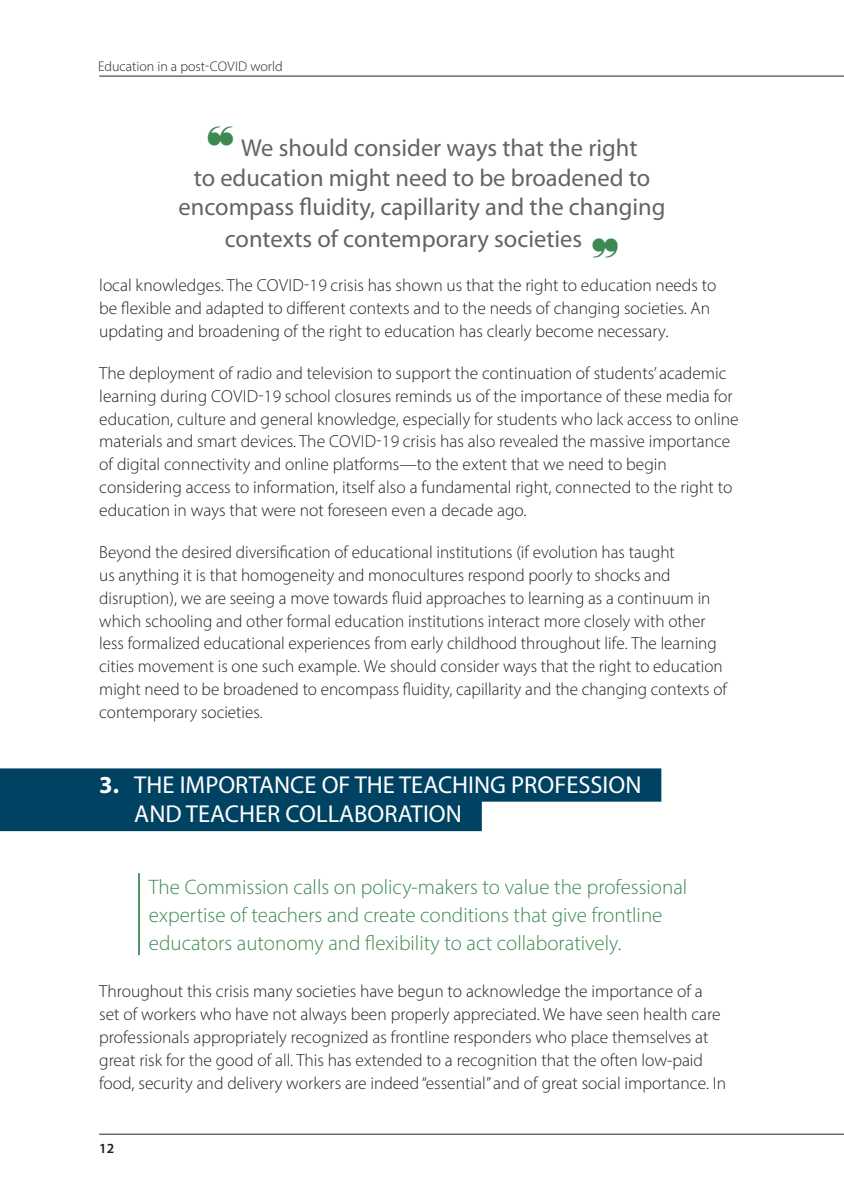
<style>
.page{position:relative;width:844px;height:1191px;background:#fff}
.page>*{position:absolute;margin:0;border:0;box-sizing:border-box;transform-origin:0 0}
.t1{font:24.5px "Myriad Pro";color:#656365}
.t2{font:24.5px/29.4px "Myriad Pro";color:#fff}
.t3{font:300 21px/28px "Myriad Pro";color:#3d8953}
.t4{font:300 17.5px/22.8px "Myriad Pro";color:#241f1f}
.t5{font:300 14px "Myriad Pro";color:#241f1f}
.t6{font:600 14px "Myriad Pro";color:#241f1f}
.s1{color:#3d8953}
.s2{font-weight:700}
</style>
<div class="page">
<hr style="left:99px;top:76px;width:744px;height:1px;background:#241f1f">
<hr style="left:99px;top:1133px;width:744px;height:1px;background:#241f1f">
<div style="left:0;top:768px;width:661px;height:33px;background:#004262"></div>
<div style="left:0;top:798px;width:481px;height:33px;background:#004262"></div>
<hr style="left:138px;top:873px;width:2px;height:82px;background:#3d8953">
<p class="t5" style="left:98px;top:58px;width:186px">Education in a post-COVID world</p>
<h1 class="t1" style="left:206px;top:133px;width:432px"><span class="s1">❝</span> We should consider ways that the right</h1>
<h1 class="t1" style="left:194px;top:162px;width:458px">to education might need to be broadened to</h1>
<h1 class="t1" style="left:178px;top:192px;width:488px">encompass fluidity, capillarity and the changing</h1>
<h1 class="t1" style="left:225px;top:224px;width:359px">contexts of contemporary societies</h1>
<p class="t4" style="left:99px;top:274px;width:618px">local knowledges. The COVID-19 crisis has shown us that the right to education needs to be flexible and adapted to different contexts and to the needs of changing societies. An updating and broadening of the right to education has clearly become necessary.</p>
<p class="t4" style="left:99px;top:362px;width:640px">The deployment of radio and television to support the continuation of students’ academic learning during COVID-19 school closures reminds us of the importance of these media for education, culture and general knowledge, especially for students who lack access to online materials and smart devices. The COVID-19 crisis has also revealed the massive importance of digital connectivity and online platforms—to the extent that we need to begin considering access to information, itself also a fundamental right, connected to the right to education in ways that were not foreseen even a decade ago.</p>
<p class="t4" style="left:99px;top:541px;width:629px">Beyond the desired diversification of educational institutions (if evolution has taught<br>us anything it is that homogeneity and monocultures respond poorly to shocks and disruption), we are seeing a move towards fluid approaches to learning as a continuum in which schooling and other formal education institutions interact more closely with other less formalized educational experiences from early childhood throughout life. The learning cities movement is one such example. We should consider ways that the right to education might need to be broadened to encompass fluidity, capillarity and the changing contexts of contemporary societies.</p>
<h1 class="t2" style="left:134px;top:769px;width:508px;text-indent:-35px"><span class="s2">3.</span> THE IMPORTANCE OF THE TEACHING PROFESSION<br>AND TEACHER COLLABORATION</h1>
<p class="t3" style="left:149px;top:872px;width:540px">The Commission calls on policy-makers to value the professional expertise of teachers and create conditions that give frontline educators autonomy and flexibility to act collaboratively.</p>
<p class="t4" style="left:99px;top:980px;width:628px">Throughout this crisis many societies have begun to acknowledge the importance of a set of workers who have not always been properly appreciated. We have seen health care professionals appropriately recognized as frontline responders who place themselves at great risk for the good of all. This has extended to a recognition that the often low-paid food, security and delivery workers are indeed “essential” and of great social importance. In</p>
<p class="t6" style="left:99px;top:1139px;width:17px">12</p>
</div>
